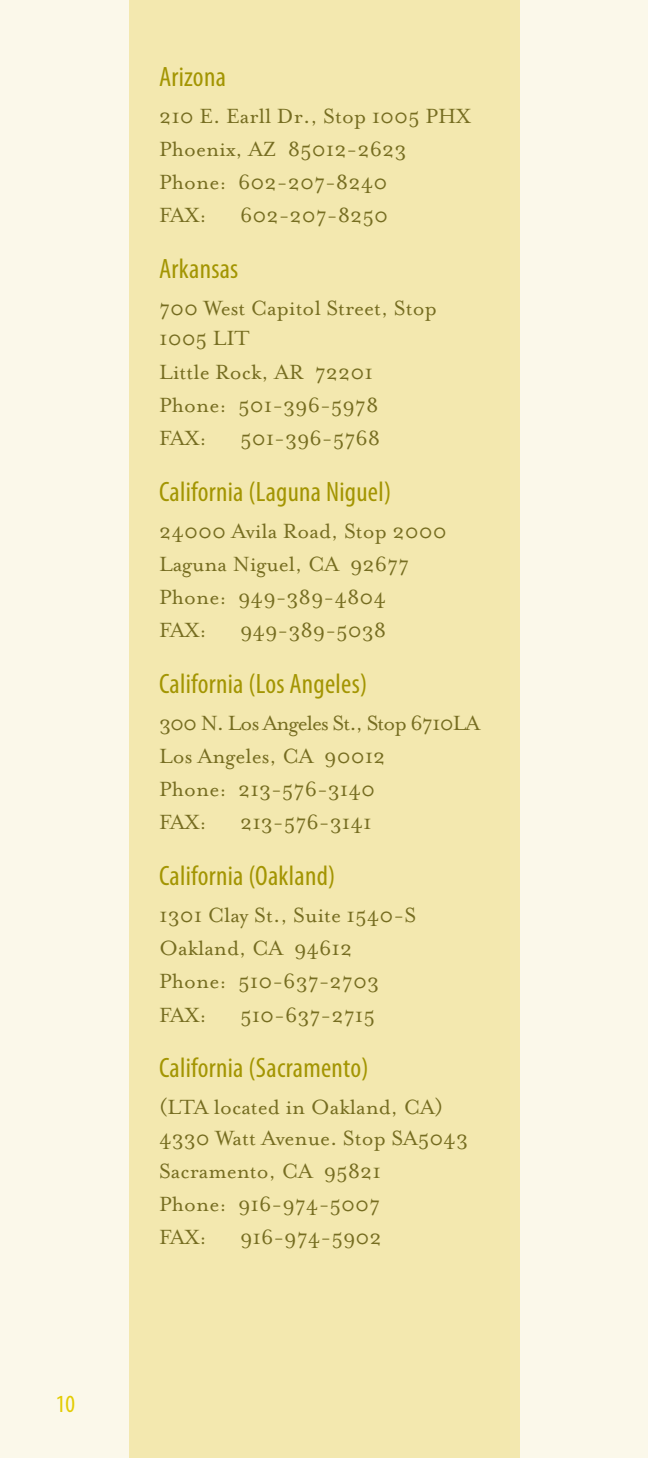
<style>
.page{position:relative;width:648px;height:1458px;background:#fbf8ea}
.page>*{position:absolute;margin:0;border:0;box-sizing:border-box;transform-origin:0 0}
.t1{font:condensed 28.12px "Myriad Pro";letter-spacing:.01em;color:#a39502}
.t2{font:condensed 24.75px "Myriad Pro";color:#e3cc02}
.t3{font:23.62px/33.3px "Mrs Eaves Roman";color:#766d21}
</style>
<div class="page">
<div style="left:129px;top:0;width:391px;height:1458px;background:#f3e8af"></div>
<p class="t2" style="left:56px;top:1389px;width:21px">10</p>
<p class="t1" style="left:159px;top:60px;width:68px">Arizona</p>
<p class="t3" style="left:159px;top:99px;width:313px">210 E. Earll Dr., Stop 1005 PHX<br>Phoenix, AZ 85012-2623<br>Phone: 602-207-8240<br>FAX:</p>
<p class="t3" style="left:240px;top:199px;width:150px">602-207-8250</p>
<p class="t1" style="left:159px;top:252px;width:81px">Arkansas</p>
<p class="t3" style="left:159px;top:293px;width:279px;line-height:30.4px">700 West Capitol Street, Stop<br>1005 LIT</p>
<p class="t3" style="left:159px;top:355px;width:221px">Little Rock, AR 72201<br>Phone: 501-396-5978<br>FAX:</p>
<p class="t3" style="left:240px;top:422px;width:142px">501-396-5768</p>
<p class="t1" style="left:159px;top:474px;width:234px">California (Laguna Niguel)</p>
<p class="t3" style="left:159px;top:514px;width:289px">24000 Avila Road, Stop 2000<br>Laguna Niguel, CA 92677<br>Phone: 949-389-4804<br>FAX:</p>
<p class="t3" style="left:240px;top:614px;width:148px">949-389-5038</p>
<p class="t1" style="left:159px;top:667px;width:210px">California (Los Angeles)</p>
<p class="t3" style="left:159px;top:706px;width:322px">300 N. Los Angeles St., Stop 6710LA<br>Los Angeles, CA 90012<br>Phone: 213-576-3140<br>FAX:</p>
<p class="t3" style="left:240px;top:806px;width:133px">213-576-3141</p>
<p class="t1" style="left:159px;top:859px;width:178px">California (Oakland)</p>
<p class="t3" style="left:159px;top:899px;width:259px">1301 Clay St., Suite 1540-S<br>Oakland, CA 94612<br>Phone: 510-637-2703<br>FAX:</p>
<p class="t3" style="left:240px;top:998px;width:137px">510-637-2715</p>
<p class="t1" style="left:159px;top:1051px;width:211px">California (Sacramento)</p>
<p class="t3" style="left:159px;top:1092px;width:310px;line-height:30.4px">(LTA located in Oakland, CA)<br>4330 Watt Avenue. Stop SA5043</p>
<p class="t3" style="left:159px;top:1154px;width:223px;text-align:justify">Sacramento, CA 95821<br>Phone: 916-974-5007<br>FAX:</p>
<p class="t3" style="left:240px;top:1221px;width:143px">916-974-5902</p>
</div>
